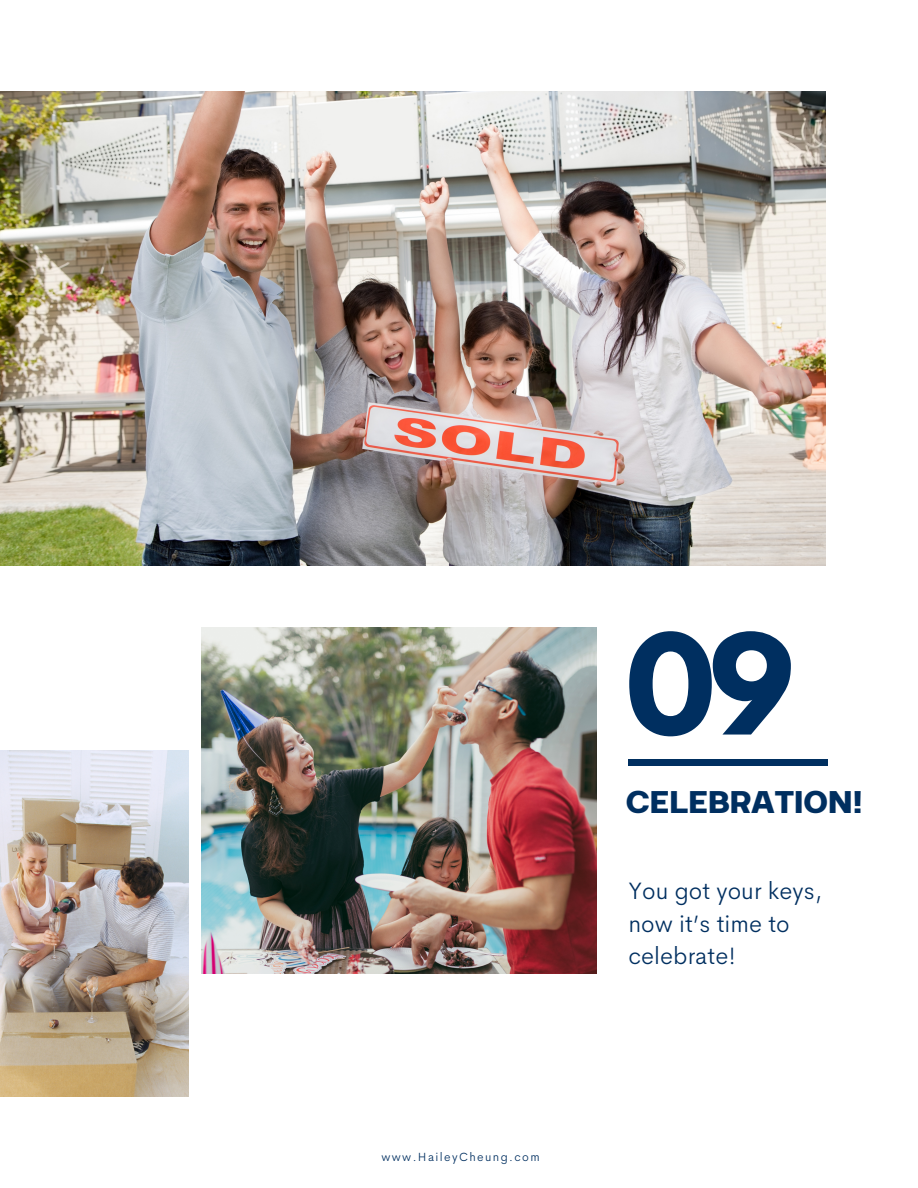
<style>
.page{position:relative;width:918px;height:1188px;background:#fff}
.page>*{position:absolute;margin:0;border:0;box-sizing:border-box;transform-origin:0 0}
.t1{font:700 123px "League Spartan";color:#002f60}
.t2{font:700 37.5px "Breul Grotesk A";color:#002f60}
.t3{font:300 24px/32.7px "Cerebri Sans";color:#002f60}
.t4{font:300 12px "Cerebri Sans";letter-spacing:.115em;color:#002f60}
</style>
<div class="page">
<img style="left:0;top:92px;width:826px;height:473px">
<img style="left:0;top:750px;width:189px;height:347px">
<img style="left:202px;top:628px;width:394px;height:345px">
<div style="left:628px;top:759px;width:200px;height:7px;background:#002f60"></div>
<p class="t4" style="left:381px;top:1149px;width:160px">www.HaileyCheung.com</p>
<p class="t1" style="left:626px;top:624px;width:170px">09</p>
<p class="t2" style="left:626px;top:770px;width:238px">CELEBRATION!</p>
<p class="t3" style="left:628px;top:874px;width:195px">You got your keys, now it’s time to celebrate!</p>
</div>
